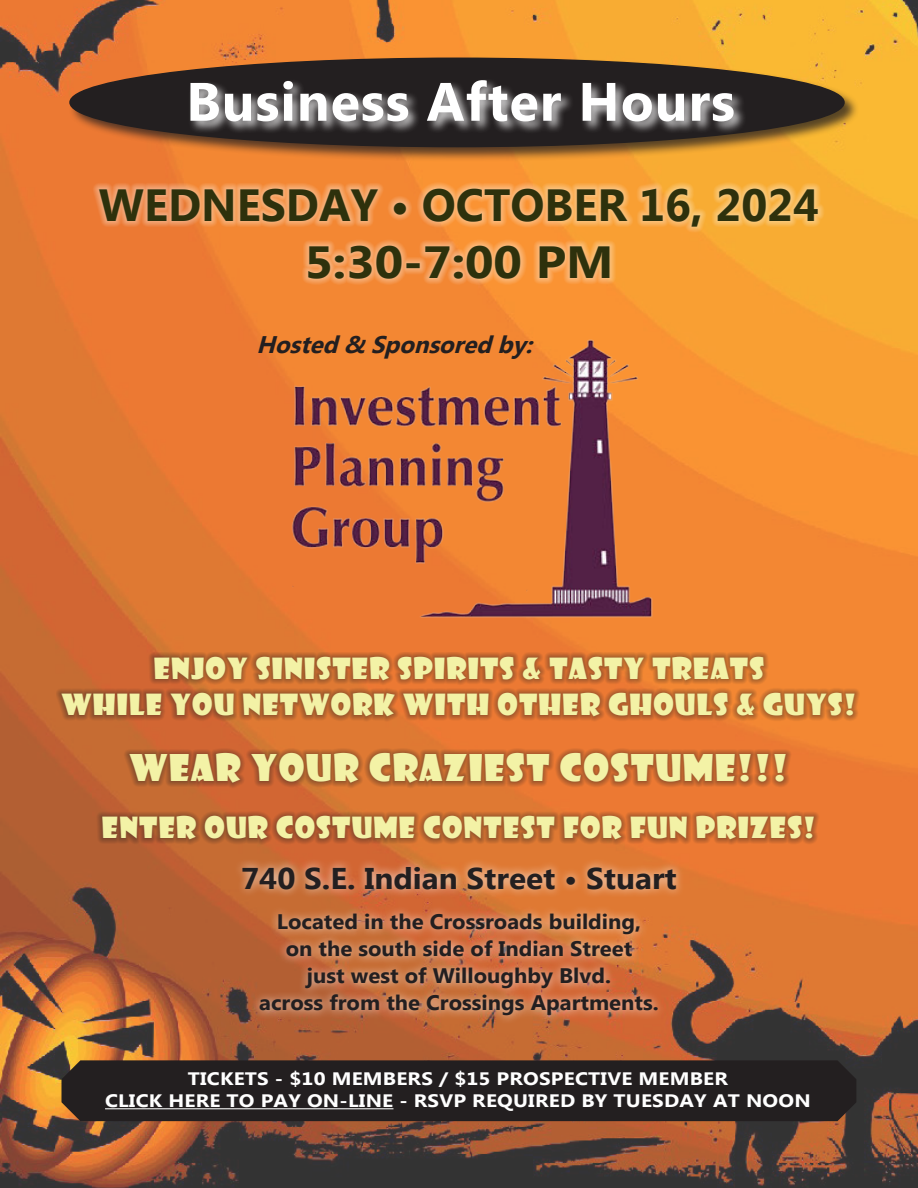
<style>
.page{position:relative;width:918px;height:1188px;background:#fff}
.page>*{position:absolute;margin:0;border:0;box-sizing:border-box;transform-origin:0 0}
.t1{font:700 54px "Microsoft Tai Le";letter-spacing:.02em;color:#fff}
.t2{font:700 45px/57px "Microsoft Tai Le";color:#2e310c;text-align:center}
.t3{font:36px "Showcard Gothic";letter-spacing:.04em;color:#f3f2a6}
.t4{font:700 30px "Microsoft Tai Le";color:#231f20;scale:1.05 1}
.t5{font:28.5px/36px "Showcard Gothic";letter-spacing:.04em;color:#f3f2a6;text-align:center}
.t6{font:italic 700 24px "Microsoft Tai Le";color:#231f20}
.t7{font:700 21px/27px "Microsoft Tai Le";color:#231f20;text-align:center;scale:1.05 1}
.t8{font:700 18px/22.5px "Microsoft Tai Le";letter-spacing:.01em;color:#fff;text-align:center;scale:1.15 1}
</style>
<div class="page">
<img style="left:0;top:0;width:918px;height:1188px">
<div style="left:68px;top:56px;width:791px;height:106px;background:#231f20;opacity:.75"></div>
<div style="left:70px;top:58px;width:774px;height:89px;background:#231f20;border-radius:50%"></div>
<div style="left:188px;top:78px;width:559px;height:57px;background:#fff;opacity:.75"></div>
<div style="left:92px;top:183px;width:733px;height:102px;background:#fff;opacity:.75"></div>
<svg style="left:60px;top:1058px;width:798px;height:65px;background:#2d2422"></svg>
<hr style="left:105px;top:1108px;width:288px;height:1px;background:#fff">
<div style="left:234px;top:858px;width:451px;height:167px;background:#fff;opacity:.75"></div>
<div style="left:56px;top:652px;width:804px;height:193px;background:#231f20;opacity:.75"></div>
<img style="left:282px;top:328px;width:387px;height:303px">
<h1 class="t1" style="left:186px;top:78px;width:550px">Business After Hours</h1>
<h2 class="t2" style="left:99px;top:180px;width:722px">WEDNESDAY • OCTOBER 16, 2024<br>5:30-7:00 PM</h2>
<p class="t6" style="left:256px;top:334px;width:284px">Hosted &amp; Sponsored by:</p>
<h3 class="t5" style="left:61px;top:652px;width:797px">ENJOY SINISTER SPIRITS &amp; TASTY TREATS<br>WHILE YOU NETWORK WITH OTHER GHOULS &amp; GUYS!</h3>
<h3 class="t3" style="left:130px;top:748px;width:660px">WEAR YOUR CRAZIEST COSTUME!!!</h3>
<h3 class="t5" style="left:102px;top:811px;width:716px">ENTER OUR COSTUME CONTEST FOR FUN PRIZES!</h3>
<h3 class="t4" style="left:241px;top:865px;width:416px">740 S.E. Indian Street • Stuart</h3>
<p class="t7" style="left:259px;top:910px;width:382px">Located in the Crossroads building,<br>on the south side of Indian Street<br>just west of Willoughby Blvd.<br>across from the Crossings Apartments.</p>
<p class="t8" style="left:105px;top:1068px;width:615px">TICKETS - $10 MEMBERS / $15 PROSPECTIVE MEMBER<br>CLICK HERE TO PAY ON-LINE - RSVP REQUIRED BY TUESDAY AT NOON</p>
</div>
